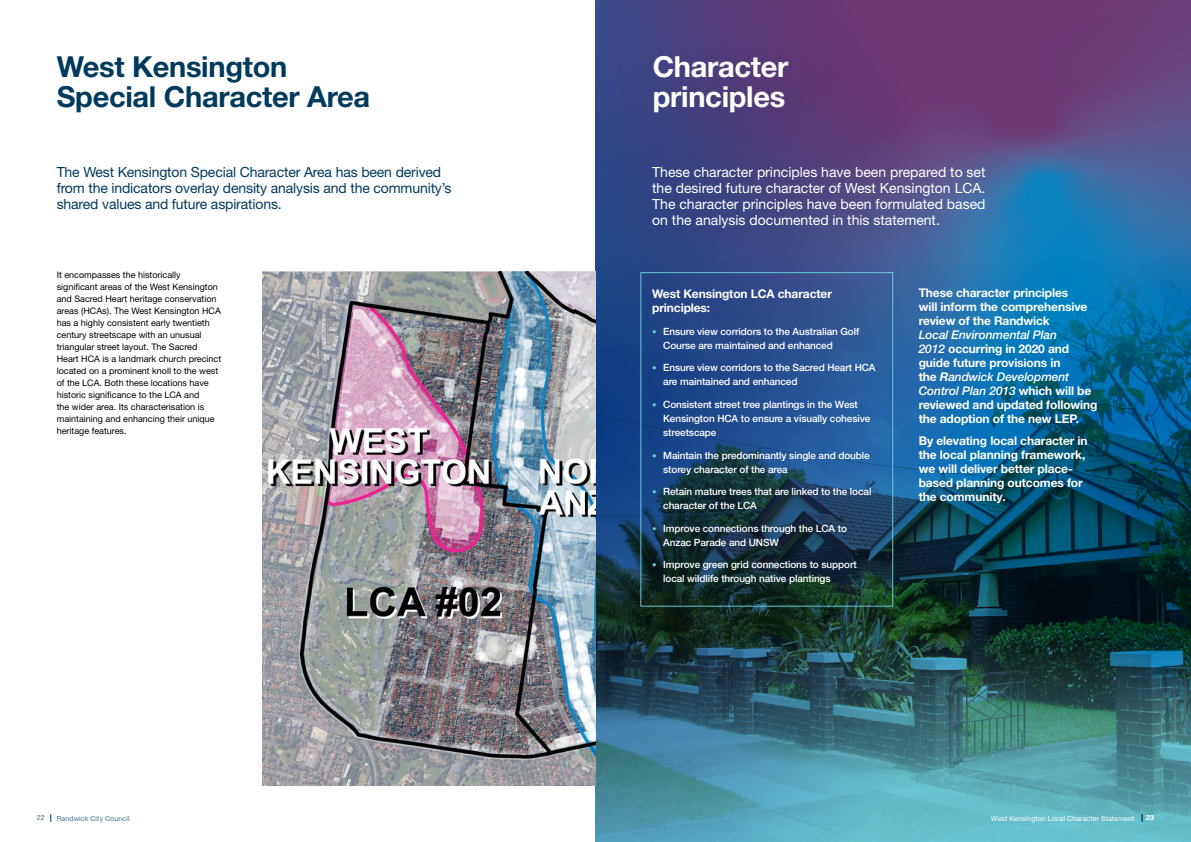
<style>
.page{position:relative;width:1191px;height:842px;background:#fff}
.page>*{position:absolute;margin:0;border:0;box-sizing:border-box;transform-origin:0 0}
.t1{font:700 29px/30px "Helvetica Neue LT Pro";letter-spacing:-.01em;color:#003a5d}
.t2{font:700 29px/30px "Helvetica Neue LT Pro";letter-spacing:-.01em;color:#fff}
.t3{font:14px/16px "Helvetica Neue LT Pro";color:#fff;text-align:justify}
.t4{font:14px/16px "Helvetica Neue LT Pro";letter-spacing:-.01em;color:#003a5d}
.t5{font:700 12px/14px "Helvetica Neue LT Pro";letter-spacing:-.01em;color:#fff}
.t6{font:500 10px/14px "Helvetica Neue LT Pro";letter-spacing:-.01em;color:#fff}
.t7{font:9px/12px "Helvetica Neue LT Pro";color:#000}
.t8{font:7px "Helvetica Neue LT Pro";letter-spacing:.02em;color:#fff}
.t9{font:7px "Helvetica Neue LT Pro";letter-spacing:.02em;color:#466f85}
.s1{font-size:9px;color:#6bcbd9}
.s2{font-weight:500;font-style:italic}
.s3{font-style:italic}
</style>
<div class="page">
<img style="left:595px;top:0;width:596px;height:842px">
<img style="left:263px;top:271px;width:332px;height:514px">
<div style="left:640px;top:272px;width:253px;height:335px;border:1px solid #6bcbd9"></div>
<h1 class="t1" style="left:57px;top:51px;width:315px">West Kensington<br>Special Character Area</h1>
<h2 class="t4" style="left:57px;top:164px;width:396px">The West Kensington Special Character Area has been derived from the indicators overlay density analysis and the community’s shared values and future aspirations.</h2>
<p class="t7" style="left:57px;top:268px;width:166px">It encompasses the historically significant areas of the West Kensington and Sacred Heart heritage conservation areas (HCAs). The West Kensington HCA has a highly consistent early twentieth century streetscape with an unusual triangular street layout. The Sacred Heart HCA is a landmark church precinct located on a prominent knoll to the west of the LCA. Both these locations have historic significance to the LCA and<br>the wider area. Its characterisation is maintaining and enhancing their unique heritage features.</p>
<p class="t9" style="left:37px;top:813px;width:9px">22</p>
<p class="t9" style="left:57px;top:814px;width:74px">Randwick City Council</p>
<h1 class="t2" style="left:653px;top:51px;width:137px">Character principles</h1>
<h2 class="t3" style="left:652px;top:164px;width:335px">These character principles have been prepared to set the desired future character of West Kensington LCA.<br>The character principles have been formulated based on the analysis documented in this statement.</h2>
<p class="t5" style="left:652px;top:287px;width:181px">West Kensington LCA character principles:</p>
<p class="t6" style="left:663px;top:324px;width:197px;text-indent:-11px"><span class="s1">•</span> Ensure view corridors to the Australian Golf<br>Course are maintained and enhanced</p>
<p class="t6" style="left:663px;top:361px;width:214px;text-indent:-11px"><span class="s1">•</span> Ensure view corridors to the Sacred Heart HCA are maintained and enhanced</p>
<p class="t6" style="left:663px;top:397px;width:209px;text-indent:-11px"><span class="s1">•</span> Consistent street tree plantings in the West<br>Kensington HCA to ensure a visually cohesive streetscape</p>
<p class="t6" style="left:663px;top:448px;width:208px;text-indent:-11px"><span class="s1">•</span> Maintain the predominantly single and double storey character of the area</p>
<p class="t6" style="left:663px;top:484px;width:210px;text-indent:-11px"><span class="s1">•</span> Retain mature trees that are linked to the local character of the LCA</p>
<p class="t6" style="left:663px;top:521px;width:185px;text-indent:-11px"><span class="s1">•</span> Improve connections through the LCA to<br>Anzac Parade and UNSW</p>
<p class="t6" style="left:663px;top:557px;width:195px;text-indent:-11px"><span class="s1">•</span> Improve green grid connections to support local wildlife through native plantings</p>
<p class="t5" style="left:918px;top:285px;width:170px">These character principles will inform the comprehensive review of the Randwick</p>
<p class="t5" style="left:918px;top:327px;width:180px"><span class="s2">Local Environmental Plan<br>2012</span> occurring in 2020 and guide future provisions in<br>the <span class="s3">R</span><span class="s2">andwick Development<br>Control Plan 2013</span> which will be reviewed and updated following the adoption of the new LEP.</p>
<p class="t5" style="left:918px;top:434px;width:170px">By elevating local character in the local planning framework, we will deliver better place&shy;based planning outcomes for the community.</p>
<p class="t8" style="left:991px;top:814px;width:144px">West Kensington Local Character Statement</p>
<p class="t8" style="left:1146px;top:813px;width:9px">23</p>
</div>
